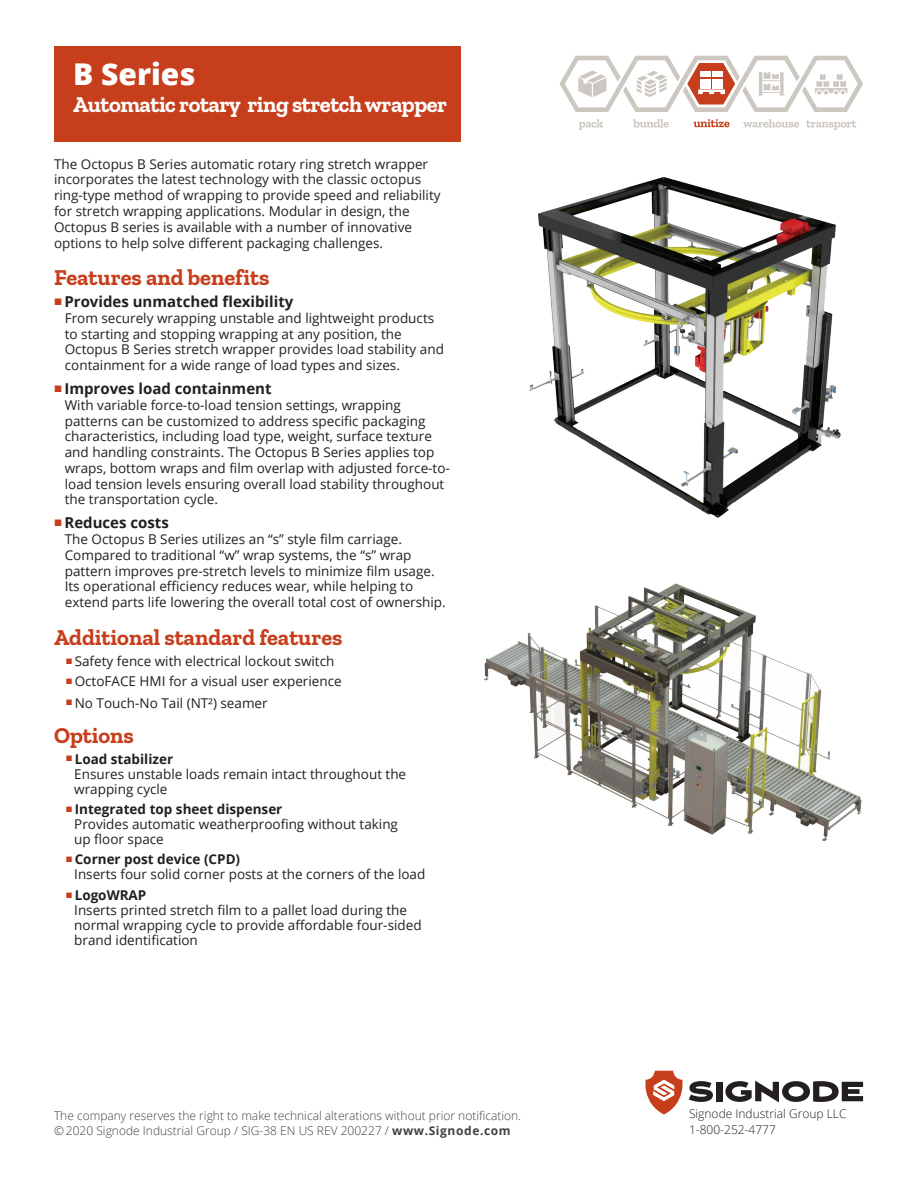
<style>
.page{position:relative;width:918px;height:1188px;background:#fff}
.page>*{position:absolute;margin:0;border:0;box-sizing:border-box;transform-origin:0 0}
.t1{font:800 30px "Open Sans";color:#fff}
.t2{font:700 22.5px "Zilla Slab";color:#c63e1c}
.t3{font:700 22.5px "Zilla Slab";letter-spacing:-.02em;color:#fff}
.t4{font:700 15px "Open Sans";color:#231f20}
.t5{font:13.5px/15.8px "Open Sans";color:#231f20}
.t6{font:700 13.5px "Open Sans";color:#231f20}
.t7{font:300 12px/14.4px "Open Sans";color:#424042}
.t8{font:300 12px/15.8px "Open Sans";color:#231f20}
.s1{font-weight:700}
</style>
<div class="page">
<img style="left:529px;top:177px;width:312px;height:341px">
<img style="left:484px;top:583px;width:378px;height:259px">
<svg style="left:579px;top:119px;width:24px;height:11px"></svg>
<svg style="left:633px;top:119px;width:36px;height:9px"></svg>
<svg style="left:743px;top:119px;width:56px;height:9px"></svg>
<svg style="left:806px;top:120px;width:50px;height:10px"></svg>
<svg style="left:694px;top:119px;width:36px;height:8px"></svg>
<svg style="left:559px;top:56px;width:304px;height:56px"></svg>
<div style="left:700px;top:71px;width:10px;height:6px;background:#fff"></div>
<div style="left:712px;top:71px;width:11px;height:6px;background:#fff"></div>
<div style="left:700px;top:79px;width:10px;height:9px;background:#fff"></div>
<div style="left:712px;top:79px;width:11px;height:9px;background:#fff"></div>
<div style="left:54px;top:46px;width:407px;height:96px;background:#c63e1c"></div>
<svg style="left:645px;top:1071px;width:38px;height:44px"></svg>
<svg style="left:689px;top:1081px;width:24px;height:21px"></svg>
<div style="left:716px;top:1082px;width:6px;height:19px;background:#231f20"></div>
<svg style="left:725px;top:1081px;width:138px;height:21px"></svg>
<h1 class="t1" style="left:73px;top:51px;width:124px">B Series</h1>
<h2 class="t3" style="left:73px;top:92px;width:375px">Automatic rotary ring stretch wrapper</h2>
<p class="t5" style="left:54px;top:156px;width:388px">The Octopus B Series automatic rotary ring stretch wrapper incorporates the latest technology with the classic octopus ring-type method of wrapping to provide speed and reliability for stretch wrapping applications. Modular in design, the Octopus B series is available with a number of innovative options to help solve different packaging challenges.</p>
<h2 class="t2" style="left:54px;top:265px;width:217px">Features and benefits</h2>
<p class="t4" style="left:64px;top:291px;width:230px">Provides unmatched flexibility</p>
<p class="t5" style="left:65px;top:310px;width:381px">From securely wrapping unstable and lightweight products to starting and stopping wrapping at any position, the Octopus B Series stretch wrapper provides load stability and containment for a wide range of load types and sizes.</p>
<p class="t4" style="left:64px;top:378px;width:209px">Improves load containment</p>
<p class="t5" style="left:65px;top:397px;width:387px">With variable force-to-load tension settings, wrapping patterns can be customized to address specific packaging characteristics, including load type, weight, surface texture and handling constraints. The Octopus B Series applies top wraps, bottom wraps and film overlap with adjusted force-to&shy;load tension levels ensuring overall load stability throughout the transportation cycle.</p>
<p class="t4" style="left:64px;top:512px;width:106px">Reduces costs</p>
<p class="t5" style="left:65px;top:531px;width:382px">The Octopus B Series utilizes an “s” style film carriage.<br>Compared to traditional “w” wrap systems, the “s” wrap pattern improves pre-stretch levels to minimize film usage.<br>Its operational efficiency reduces wear, while helping to extend parts life lowering the overall total cost of ownership.</p>
<h2 class="t2" style="left:54px;top:625px;width:290px">Additional standard features</h2>
<p class="t5" style="left:75px;top:650px;width:269px;line-height:20.7px">Safety fence with electrical lockout switch<br>OctoFACE HMI for a visual user experience<br>No Touch-No Tail (NT²) seamer</p>
<h2 class="t2" style="left:54px;top:723px;width:81px">Options</h2>
<p class="t6" style="left:75px;top:749px;width:100px">Load stabilizer</p>
<p class="t5" style="left:74px;top:766px;width:333px;line-height:15px">Ensures unstable loads remain intact throughout the wrapping cycle</p>
<p class="t6" style="left:75px;top:800px;width:209px">Integrated top sheet dispenser</p>
<p class="t5" style="left:74px;top:816px;width:325px;line-height:15px">Provides automatic weatherproofing without taking up floor space</p>
<p class="t6" style="left:75px;top:850px;width:167px">Corner post device (CPD)</p>
<p class="t5" style="left:74px;top:866px;width:353px">Inserts four solid corner posts at the corners of the load</p>
<p class="t6" style="left:75px;top:885px;width:73px">LogoWRAP</p>
<p class="t5" style="left:74px;top:902px;width:349px;line-height:15px">Inserts printed stretch film to a pallet load during the normal wrapping cycle to provide affordable four-sided brand identification</p>
<p class="t7" style="left:54px;top:1108px;width:469px">The company reserves the right to make technical alterations without prior notification. © 2020 Signode Industrial Group / SIG-38 EN US REV 200227 / <span class="s1">www.Signode.com</span></p>
<p class="t8" style="left:689px;top:1106px;width:159px">Signode Industrial Group LLC<br>1-800-252-4777</p>
</div>
